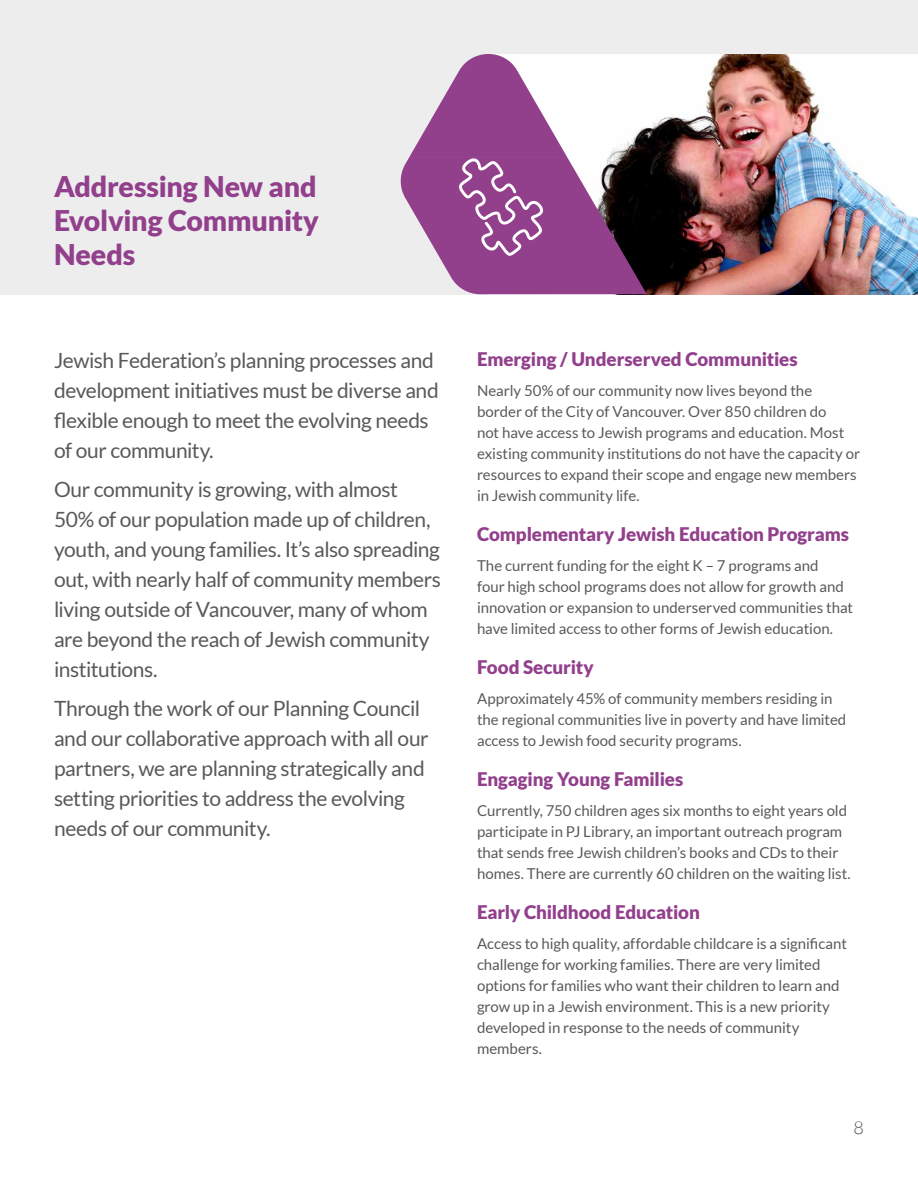
<style>
.page{position:relative;width:918px;height:1188px;background:#fff}
.page>*{position:absolute;margin:0;border:0;box-sizing:border-box;transform-origin:0 0}
.t1{font:900 28.5px/34.2px "Lato";letter-spacing:-.005em;color:#923f8c;text-align:justify}
.t2{font:21px/30px "Lato";letter-spacing:-.02em;color:#58595b}
.t3{font:900 18.75px "Lato";letter-spacing:-.005em;color:#923f8c}
.t4{font:300 18px "Lato";color:#58595b}
.t5{font:15px/21px "Lato";color:#58595b}
</style>
<div class="page">
<div style="left:0;top:0;width:918px;height:294px;background:#ededee"></div>
<img style="left:647px;top:54px;width:271px;height:240px">
<svg style="left:400px;top:54px;width:247px;height:240px;fill:#923f8c"></svg>
<svg style="left:459px;top:158px;width:84px;height:98px;background:#a35d9e"></svg>
<h1 class="t1" style="left:54px;top:169px;width:267px">Addressing New and Evolving Community Needs</h1>
<h2 class="t2" style="left:54px;top:345px;width:386px">Jewish Federation’s planning processes and development initiatives must be diverse and flexible enough to meet the evolving needs of our community.</h2>
<p class="t2" style="left:54px;top:474px;width:388px">Our community is growing, with almost 50% of our population made up of children, youth, and young families. It’s also spreading out, with nearly half of community members living outside of Vancouver, many of whom are beyond the reach of Jewish community institutions.</p>
<h2 class="t2" style="left:54px;top:693px;width:376px">Through the work of our Planning Council and our collaborative approach with all our partners, we are planning strategically and setting priorities to address the evolving needs of our community.</h2>
<p class="t3" style="left:477px;top:348px;width:322px">Emerging / Underserved Communities</p>
<p class="t5" style="left:477px;top:380px;width:385px">Nearly 50% of our community now lives beyond the border of the City of Vancouver. Over 850 children do<br>not have access to Jewish programs and education. Most existing community institutions do not have the capacity or resources to expand their scope and engage new members in Jewish community life.</p>
<p class="t3" style="left:477px;top:523px;width:374px">Complementary Jewish Education Programs</p>
<p class="t5" style="left:477px;top:555px;width:378px">The current funding for the eight K – 7 programs and<br>four high school programs does not allow for growth and innovation or expansion to underserved communities that have limited access to other forms of Jewish education.</p>
<p class="t3" style="left:477px;top:656px;width:118px">Food Security</p>
<p class="t5" style="left:477px;top:688px;width:371px">Approximately 45% of community members residing in the regional communities live in poverty and have limited access to Jewish food security programs.</p>
<p class="t3" style="left:477px;top:768px;width:208px">Engaging Young Families</p>
<p class="t5" style="left:477px;top:800px;width:375px">Currently, 750 children ages six months to eight years old participate in PJ Library, an important outreach program that sends free Jewish children’s books and CDs to their homes. There are currently 60 children on the waiting list.</p>
<p class="t3" style="left:477px;top:901px;width:224px">Early Childhood Education</p>
<p class="t5" style="left:477px;top:933px;width:372px">Access to high quality, affordable childcare is a significant challenge for working families. There are very limited options for families who want their children to learn and grow up in a Jewish environment. This is a new priority developed in response to the needs of community members.</p>
<p class="t4" style="left:854px;top:1118px;width:12px">8</p>
</div>
